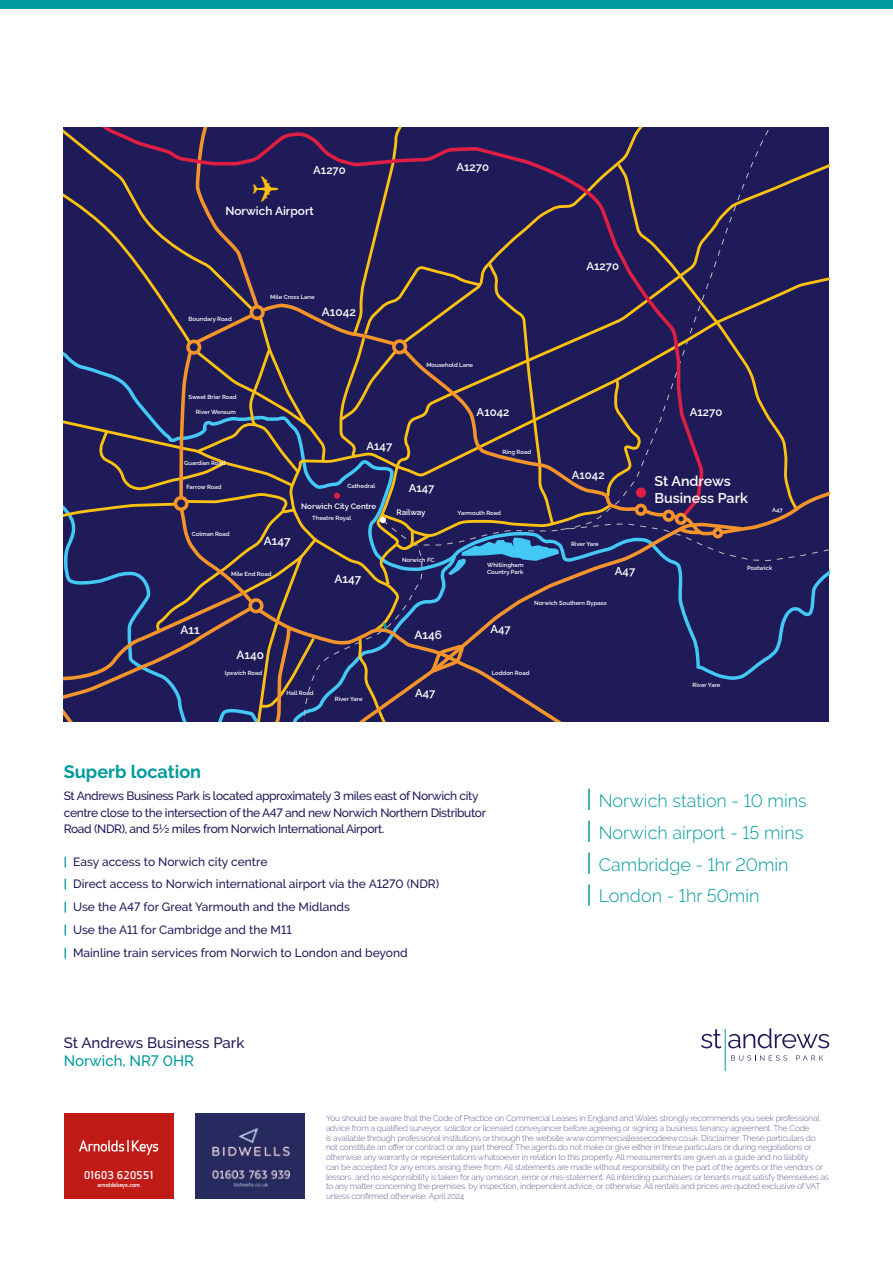
<style>
.page{position:relative;width:893px;height:1263px;background:#fff}
.page>*{position:absolute;margin:0;border:0;box-sizing:border-box;transform-origin:0 0}
.t1{font:300 18px/32px "Raleway";color:#009a9d}
.t2{font:700 18px "Raleway";color:#009a9d}
.t3{font:500 15px "Raleway";color:#1e1b58}
.t4{font:500 15px "Raleway";color:#009a9d}
.t5{font:100 14.25px/17.1px "Raleway";color:#fff}
.t6{font:500 12px/23px "Raleway";letter-spacing:-.01em;color:#1e1b58}
.t7{font:500 12px/16.5px "Raleway";letter-spacing:-.03em;color:#1e1b58}
.t8{font:100 11.85px "Raleway";color:#fff}
.t9{font:100 11.4px "Raleway";color:#fff}
.t10{font:500 10.8px "Helvetica Neue";letter-spacing:.04em;color:#fff}
.t11{font:500 10.5px "Apex New";letter-spacing:.04em;color:#fff}
.t12{font:300 8.25px/9.8px "Raleway";letter-spacing:-.02em;color:#635d8f}
.t13{font:100 7.95px "Raleway";color:#fff}
.t14{font:100 6px/7.1px "Raleway";color:#fff}
.t15{font:500 6px "Apex New";color:#fff}
.t16{font:500 5.25px "Helvetica Neue";color:#fff}
.s1{font-weight:700;color:#009a9d}
</style>
<div class="page">
<hr style="left:725px;top:1029px;width:1px;height:42px;background:#009a9d">
<svg style="left:731px;top:1055px;width:56px;height:5px"></svg>
<svg style="left:796px;top:1055px;width:27px;height:5px"></svg>
<svg style="left:701px;top:1029px;width:20px;height:19px"></svg>
<svg style="left:728px;top:1028px;width:101px;height:20px"></svg>
<hr style="left:588px;top:789px;width:2px;height:21px;background:#009a9d">
<hr style="left:588px;top:821px;width:2px;height:21px;background:#009a9d">
<hr style="left:588px;top:852px;width:2px;height:22px;background:#009a9d">
<hr style="left:588px;top:884px;width:2px;height:22px;background:#009a9d">
<div style="left:195px;top:1113px;width:110px;height:86px;background:#272a5e"></div>
<img style="left:212px;top:1127px;width:79px;height:61px">
<div style="left:64px;top:1113px;width:110px;height:86px;background:#c11b18"></div>
<svg style="left:79px;top:1140px;width:79px;height:15px"></svg>
<div style="left:0;top:0;width:893px;height:9px;background:#009a9d"></div>
<svg style="left:64px;top:128px;width:765px;height:594px;background:#2d2756"></svg>
<h3 class="t9" style="left:313px;top:160px;width:34px">A1270</h3>
<h3 class="t9" style="left:456px;top:158px;width:34px">A1270</h3>
<h3 class="t8" style="left:225px;top:202px;width:90px">Norwich Airport</h3>
<p class="t14" style="left:189px;top:315px;width:45px">Boundary Road</p>
<p class="t14" style="left:189px;top:393px;width:50px">Sweet Briar Road</p>
<p class="t14" style="left:196px;top:407px;width:42px">River Wensum</p>
<p class="t14" style="left:184px;top:458px;width:43px">Guardian Road</p>
<p class="t14" style="left:186px;top:483px;width:37px">Farrow Road</p>
<p class="t14" style="left:192px;top:530px;width:39px">Colman Road</p>
<p class="t14" style="left:270px;top:293px;width:46px">Mile Cross Lane</p>
<h3 class="t8" style="left:322px;top:303px;width:36px">A1042</h3>
<h3 class="t9" style="left:366px;top:437px;width:27px">A147</h3>
<p class="t14" style="left:426px;top:361px;width:48px">Mousehold Lane</p>
<h3 class="t9" style="left:477px;top:403px;width:34px">A1042</h3>
<p class="t14" style="left:503px;top:448px;width:30px">Ring Road</p>
<h3 class="t8" style="left:264px;top:531px;width:28px">A147</h3>
<p class="t14" style="left:347px;top:482px;width:29px">Cathedral</p>
<p class="t14" style="left:312px;top:513px;width:40px">Theatre Royal</p>
<p class="t13" style="left:301px;top:500px;width:76px">Norwich City Centre</p>
<h3 class="t9" style="left:409px;top:479px;width:27px">A147</h3>
<p class="t13" style="left:397px;top:506px;width:30px">Railway</p>
<p class="t14" style="left:458px;top:509px;width:45px">Yarmouth Road</p>
<h3 class="t9" style="left:586px;top:257px;width:34px">A1270</h3>
<h3 class="t9" style="left:572px;top:466px;width:34px">A1042</h3>
<p class="t14" style="left:571px;top:539px;width:29px">River Yare</p>
<h3 class="t9" style="left:690px;top:402px;width:34px">A1270</h3>
<h3 class="t5" style="left:654px;top:471px;width:95px">St Andrews<br>Business Park</h3>
<p class="t14" style="left:772px;top:506px;width:12px">A47</p>
<h3 class="t8" style="left:180px;top:620px;width:21px">A11</h3>
<p class="t14" style="left:231px;top:570px;width:42px">Mile End Road</p>
<h3 class="t8" style="left:334px;top:569px;width:28px">A147</h3>
<h3 class="t8" style="left:237px;top:645px;width:29px">A140</h3>
<p class="t14" style="left:225px;top:668px;width:39px">Ipswich Road</p>
<p class="t14" style="left:286px;top:689px;width:29px">Hall Road</p>
<p class="t14" style="left:335px;top:695px;width:29px">River Yare</p>
<h1 class="t2" style="left:64px;top:761px;width:139px">Superb location</h1>
<p class="t14" style="left:402px;top:556px;width:34px">Norwich FC</p>
<h3 class="t8" style="left:414px;top:625px;width:29px">A146</h3>
<h3 class="t9" style="left:415px;top:683px;width:22px">A47</h3>
<p class="t14" style="left:487px;top:560px;width:38px">Whitlingham<br>Country Park</p>
<p class="t14" style="left:747px;top:564px;width:27px">Postwick</p>
<h3 class="t9" style="left:615px;top:562px;width:22px">A47</h3>
<h3 class="t9" style="left:490px;top:620px;width:22px">A47</h3>
<p class="t14" style="left:534px;top:599px;width:74px">Norwich Southern Bypass</p>
<p class="t14" style="left:492px;top:669px;width:39px">Loddon Road</p>
<p class="t14" style="left:693px;top:680px;width:29px">River Yare</p>
<h3 class="t7" style="left:64px;top:787px;width:424px">St Andrews Business Park is located approximately 3 miles east of Norwich city centre close to the intersection of the A47 and new Norwich Northern Distributor<br>Road (NDR), and 5½ miles from Norwich International Airport.</h3>
<p class="t6" style="left:64px;top:850px;width:377px"><span class="s1">|</span> Easy access to Norwich city centre<br><span class="s1">|</span> Direct access to Norwich international airport via the A1270 (NDR) <span class="s1">|</span> Use the A47 for Great Yarmouth and the Midlands<br><span class="s1">|</span> Use the A11 for Cambridge and the M11<br><span class="s1">|</span> Mainline train services from Norwich to London and beyond</p>
<h2 class="t3" style="left:64px;top:1034px;width:182px">St Andrews Business Park</h2>
<h2 class="t4" style="left:64px;top:1052px;width:132px">Norwich, NR7 0HR</h2>
<h1 class="t1" style="left:599px;top:784px;width:209px">Norwich station - 10 mins<br>Norwich airport - 15 mins<br>Cambridge - 1hr 20min<br>London - 1hr 50min</h1>
<h3 class="t10" style="left:80px;top:1168px;width:75px">01603 620551</h3>
<p class="t16" style="left:97px;top:1181px;width:42px">arnoldskeys.com</p>
<p class="t11" style="left:84px;top:1168px;width:71px">01603 620551</p>
<p class="t15" style="left:97px;top:1181px;width:44px">arnoldskeys.com</p>
<p class="t12" style="left:326px;top:1113px;width:504px">You should be aware that the Code of Practice on Commercial Leases in England and Wales strongly recommends you seek professional advice from a qualified surveyor, solicitor or licensed conveyancer before agreeing or signing a business tenancy agreement. The Code<br>is available through professional institutions or through the website www.commercialleasecodeew.co.uk. Disclaimer: These particulars do not constitute an offer or contract or any part thereof. The agents do not make or give either in these particulars or during negotiations or otherwise any warranty or representations whatsoever in relation to this property. All measurements are given as a guide and no liability<br>can be accepted for any errors arising there from. All statements are made without responsibility on the part of the agents or the vendors or lessors, and no responsibility is taken for any omission, error or mis-statement. All intending purchasers or tenants must satisfy themselves as to any matter concerning the premises, by inspection, independent advice, or otherwise. All rentals and prices are quoted exclusive of VAT unless confirmed otherwise. April 2024</p>
</div>
